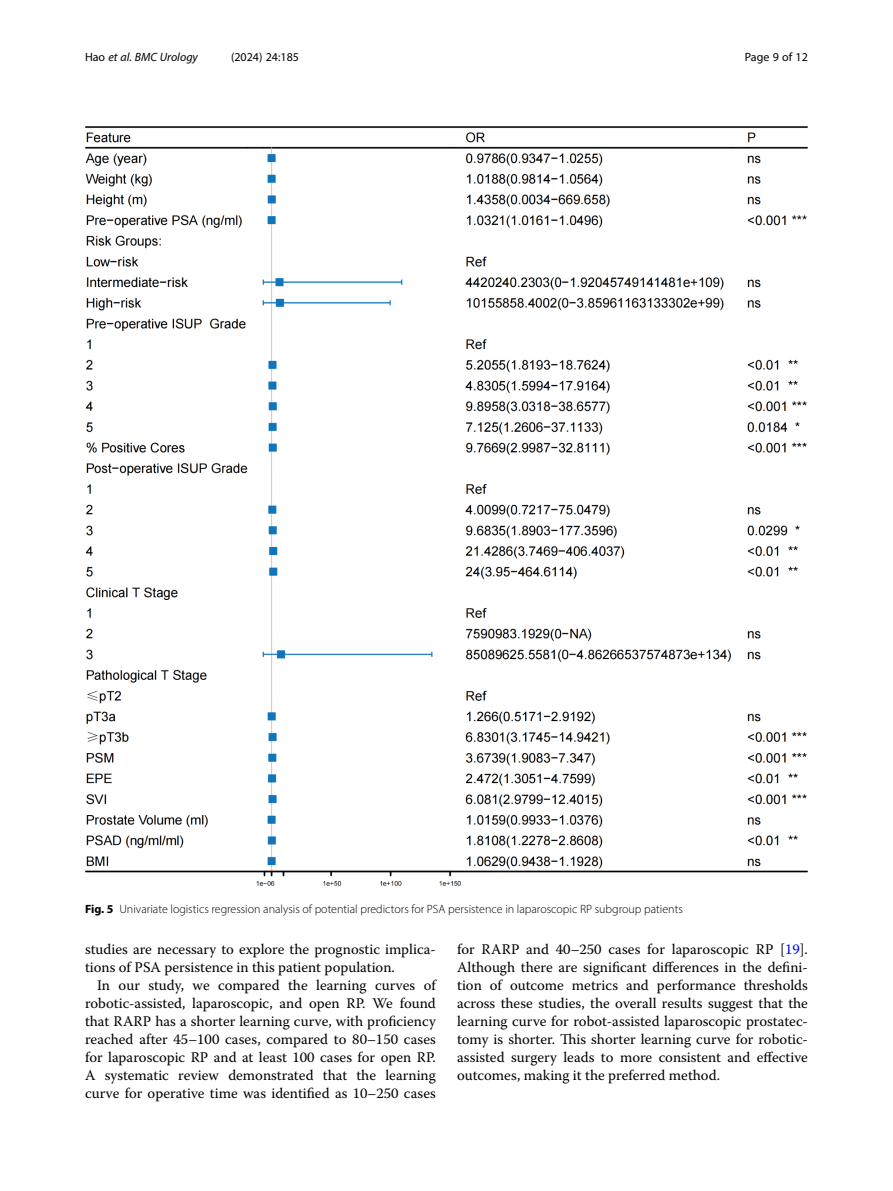
<style>
.page{position:relative;width:893px;height:1191px;background:#fff}
.page>*{position:absolute;margin:0;border:0;box-sizing:border-box;transform-origin:0 0}
.Body_Text_Indent{font:14.7px/18px "Warnock Pro";color:#000;text-align:justify}
.Figure_Caption{font:300 12px "Myriad Pro";color:#000}
.t1{font:12px "Myriad Pro";color:#000}
.t2{font:italic 12px "Myriad Pro";color:#000}
.s1{font-style:normal}
.s2{font-weight:700}
.s3{color:#00f}
</style>
<div class="page">
<img style="left:85px;top:126px;width:723px;height:760px">
<p class="t2" style="left:85px;top:50px;width:114px"><span class="s1">Hao</span> et al. BMC Urology</p>
<p class="t1" style="left:231px;top:50px;width:70px">(2024) 24:185</p>
<p class="t1" style="left:745px;top:50px;width:65px">Page 9 of 12</p>
<p class="Figure_Caption" style="left:85px;top:901px;width:599px"><span class="s2">Fig. 5</span> Univariate logistics regression analysis of potential predictors for PSA persistence in laparoscopic RP subgroup patients</p>
<p class="Body_Text_Indent" style="left:85px;top:940px;width:352px">studies are necessary to explore the prognostic implica&shy;tions of PSA persistence in this patient population.</p>
<p class="Body_Text_Indent" style="left:85px;top:976px;width:352px;text-indent:12px">In our study, we compared the learning curves of robotic-assisted, laparoscopic, and open RP. We found that RARP has a shorter learning curve, with proficiency reached after 45–100 cases, compared to 80–150 cases for laparoscopic RP and at least 100 cases for open RP.<br>A systematic review demonstrated that the learning curve for operative time was identified as 10–250 cases</p>
<p class="Body_Text_Indent" style="left:457px;top:940px;width:352px">for RARP and 40–250 cases for laparoscopic RP [<span class="s3">19</span>].<br>Although there are significant differences in the defini&shy;tion of outcome metrics and performance thresholds across these studies, the overall results suggest that the learning curve for robot-assisted laparoscopic prostatec&shy;tomy is shorter. This shorter learning curve for robotic&shy;assisted surgery leads to more consistent and effective outcomes, making it the preferred method.</p>
</div>
